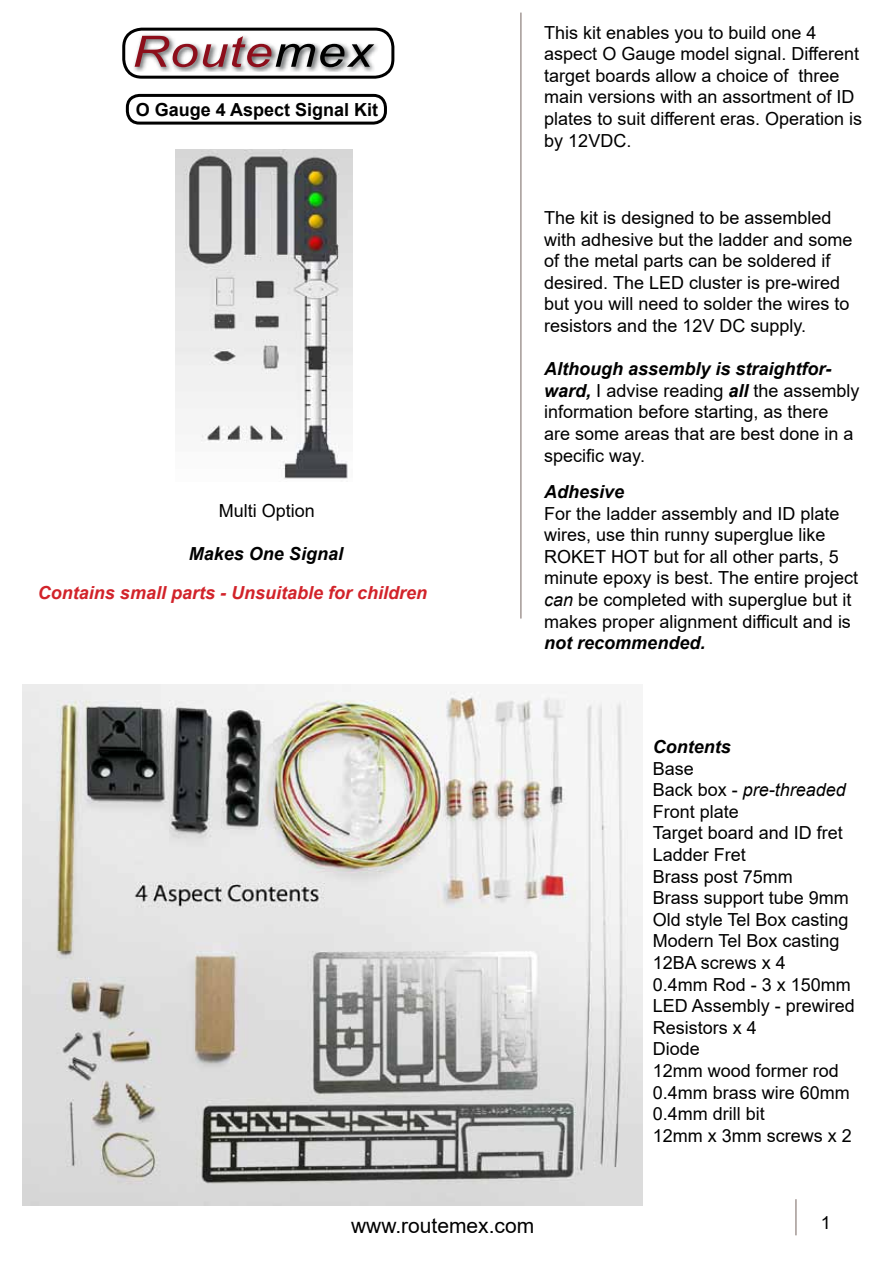
<style>
.page{position:relative;width:893px;height:1263px;background:#fff}
.page>*{position:absolute;margin:0;border:0;box-sizing:border-box;transform-origin:0 0}
.t1{font:italic 43.2px "Arial";letter-spacing:.025em;color:#8d0e1b;scale:1.17 1}
.t2{font:21px "Arial";color:#000}
.t3{font:18px/21.6px "Arial";color:#000}
.t4{font:italic 700 18px "Arial";color:#000}
.t5{font:italic 700 18px "Arial";color:#d2232a}
.t6{font:700 18px "Arial";color:#000}
.s1{color:#000}
.s2{font-weight:700;font-style:italic}
.s3{font-style:italic}
</style>
<div class="page">
<img style="left:127px;top:33px;width:250px;height:38px">
<hr style="left:520px;top:13px;width:2px;height:605px;background:#a39895">
<hr style="left:795px;top:1199px;width:2px;height:36px;background:#a39895">
<div style="left:126px;top:94px;width:261px;height:31px;border:3px solid #000;border-radius:12px"></div>
<div style="left:122px;top:28px;width:272px;height:51px;border:3px solid #000;border-radius:18px"></div>
<img style="left:23px;top:685px;width:619px;height:520px">
<img style="left:175px;top:149px;width:178px;height:330px">
<h1 class="t1" style="left:132px;top:24px;width:207px">Route<span class="s1">mex</span></h1>
<p class="t6" style="left:136px;top:96px;width:244px">O Gauge 4 Aspect Signal Kit</p>
<p class="t3" style="left:219px;top:499px;width:98px">Multi Option</p>
<p class="t4" style="left:189px;top:541px;width:156px">Makes One Signal</p>
<p class="t5" style="left:38px;top:581px;width:391px">Contains small parts - Unsuitable for children</p>
<p class="t3" style="left:544px;top:21px;width:319px">This kit enables you to build one 4 aspect O Gauge model signal. Different target boards allow a choice of three main versions with an assortment of ID plates to suit different eras. Operation is by 12VDC.</p>
<p class="t3" style="left:544px;top:207px;width:310px">The kit is designed to be assembled with adhesive but the ladder and some of the metal parts can be soldered if desired. The LED cluster is pre-wired but you will need to solder the wires to resistors and the 12V DC supply.</p>
<p class="t3" style="left:544px;top:358px;width:317px"><span class="s2">Although assembly is straightfor&shy;ward,</span> I advise reading <span class="s2">all</span> the assembly information before starting, as there<br>are some areas that are best done in a specific way.</p>
<p class="t4" style="left:544px;top:480px;width:82px">Adhesive</p>
<p class="t3" style="left:544px;top:502px;width:315px">For the ladder assembly and ID plate wires, use thin runny superglue like ROKET HOT but for all other parts, 5 minute epoxy is best. The entire project <span class="s3">can</span> be completed with superglue but it makes proper alignment difficult and is</p>
<p class="t4" style="left:544px;top:631px;width:163px">not recommended.</p>
<p class="t2" style="left:351px;top:1211px;width:185px">www.routemex.com</p>
<p class="t4" style="left:653px;top:735px;width:79px">Contents</p>
<p class="t3" style="left:653px;top:757px;width:204px">Base<br>Back box - <span class="s3">pre-threaded<br></span>Front plate<br>Target board and ID fret<br>Ladder Fret<br>Brass post 75mm<br>Brass support tube 9mm<br>Old style Tel Box casting<br>Modern Tel Box casting<br>12BA screws x 4<br>0.4mm Rod - 3 x 150mm<br>LED Assembly - prewired<br>Resistors x 4<br>Diode<br>12mm wood former rod<br>0.4mm brass wire 60mm<br>0.4mm drill bit<br>12mm x 3mm screws x 2</p>
<p class="t3" style="left:821px;top:1212px;width:12px">1</p>
</div>
